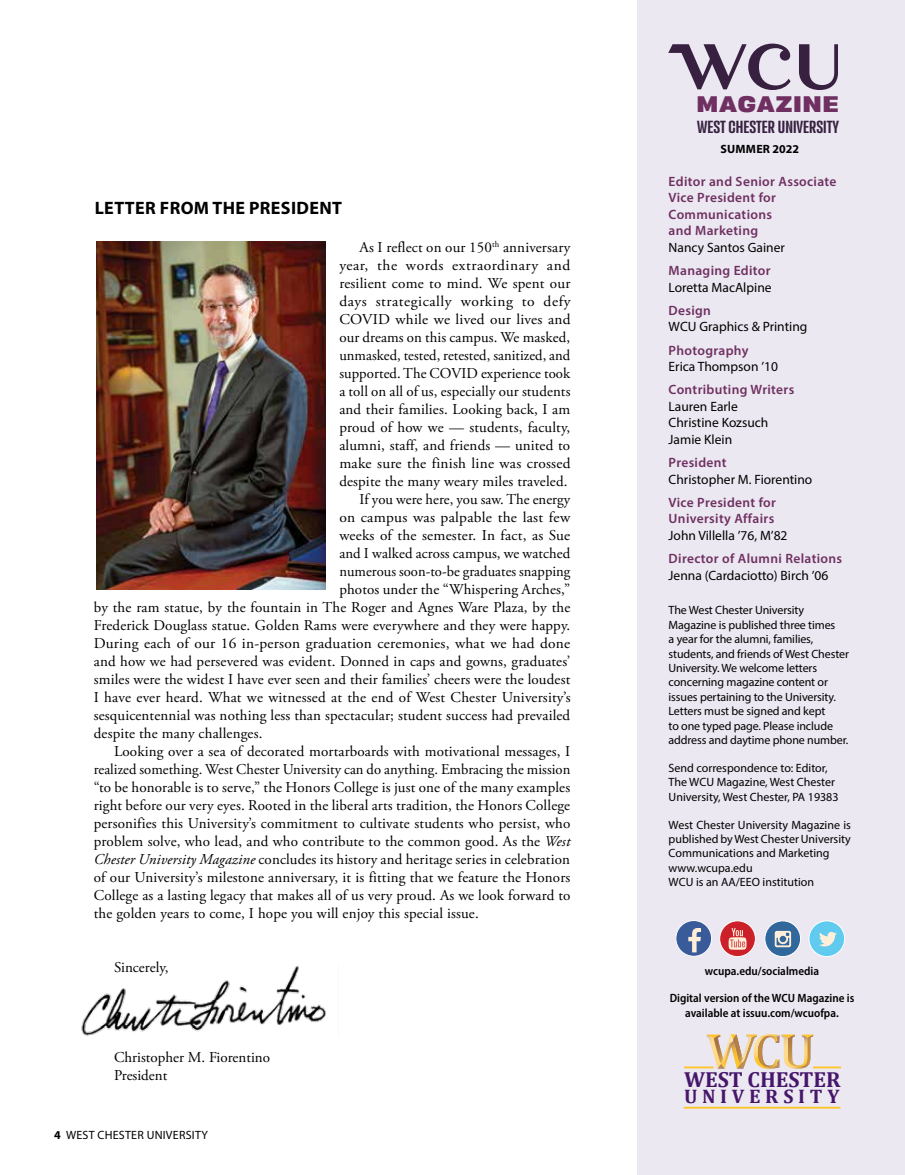
<style>
.page{position:relative;width:905px;height:1175px;background:#fff}
.page>*{position:absolute;margin:0;border:0;box-sizing:border-box;transform-origin:0 0}
.t1{font:900 22.5px "Versus";letter-spacing:.05em;color:#6f3061}
.t2{font:700 21.9px "Cambria";color:#46166b}
.t3{font:700 19.65px "Cambria";letter-spacing:.235em;color:#46166b}
.t4{font:700 18px "Myriad Pro";letter-spacing:.02em;color:#000}
.t5{font:500 17.55px "Versus";color:#382140}
.t6{font:15px/18px "Adobe Garamond Pro";letter-spacing:.01em;color:#000}
.t7{font:15px "Adobe Garamond Pro";letter-spacing:.035em;color:#000}
.t8{font:600 13.5px/16.5px "Myriad Pro";letter-spacing:.025em;color:#6f3061}
.t9{font:13.5px/16.5px "Myriad Pro";color:#000}
.t10{font:12px/14.4px "Myriad Pro";letter-spacing:-.01em;color:#000}
.t11{font:600 semi-condensed 12px/14.4px "Myriad Pro";color:#000;text-align:center}
.t12{font:12px "Myriad Pro";letter-spacing:.02em;color:#000}
.t13{font:700 12px "Myriad Pro";letter-spacing:.02em;color:#000}
.s1{font-style:italic}
.s2{font-weight:700}
</style>
<div class="page">
<div style="left:637px;top:0;width:267px;height:1174px;background:#ebe8f1"></div>
<img style="left:97px;top:242px;width:229px;height:347px">
<svg style="left:668px;top:44px;width:170px;height:46px"></svg>
<hr style="left:904px;top:0;width:1px;height:31px;background:#ffe93f">
<div style="left:676px;top:920px;width:35px;height:36px;background:#3a5b9b;border-radius:50%"></div>
<svg style="left:677px;top:922px;width:31px;height:33px"></svg>
<div style="left:675px;top:920px;width:37px;height:36px;border:1px solid #fff;border-radius:50%"></div>
<svg style="left:719px;top:920px;width:36px;height:36px"></svg>
<div style="left:723px;top:924px;width:28px;height:28px;background:#cb2129;border-radius:4px"></div>
<svg style="left:728px;top:928px;width:18px;height:21px"></svg>
<div style="left:719px;top:920px;width:36px;height:36px;border:1px solid #fff;border-radius:50%"></div>
<svg style="left:764px;top:920px;width:36px;height:36px"></svg>
<div style="left:768px;top:924px;width:28px;height:28px;background:#32679a;border-radius:4px"></div>
<svg style="left:774px;top:931px;width:17px;height:16px"></svg>
<div style="left:764px;top:920px;width:36px;height:36px;border:1px solid #fff;border-radius:50%"></div>
<svg style="left:808px;top:920px;width:36px;height:36px"></svg>
<div style="left:812px;top:924px;width:28px;height:28px;background:#62cbef;border-radius:4px"></div>
<svg style="left:819px;top:931px;width:17px;height:15px"></svg>
<div style="left:808px;top:920px;width:36px;height:36px;border:1px solid #fff;border-radius:50%"></div>
<hr style="left:813px;top:1066px;width:27px;height:2px;background:#ffc425">
<hr style="left:684px;top:1066px;width:29px;height:2px;background:#ffc425">
<hr style="left:683px;top:1106px;width:157px;height:2px;background:#ffc425">
<svg style="left:706px;top:1034px;width:107px;height:34px"></svg>
<img style="left:81px;top:965px;width:245px;height:71px">
<hr style="left:904px;top:777px;width:1px;height:397px;background:#ffe600">
<p class="t4" style="left:95px;top:196px;width:249px">LETTER FROM THE PRESIDENT</p>
<p class="t6" style="left:359px;top:239px;width:212px">As I reflect on our 150<sup>th</sup> anniversary</p>
<p class="t7" style="left:339px;top:256px;width:232px">year, the words extraordinary and</p>
<p class="t6" style="left:339px;top:275px;width:232px">resilient come to mind. We spent our</p>
<p class="t7" style="left:339px;top:292px;width:233px">days strategically working to defy</p>
<p class="t6" style="left:339px;top:311px;width:233px">COVID while we lived our lives and</p>
<p class="t6" style="left:339px;top:329px;width:232px">our dreams on this campus. We masked,</p>
<p class="t6" style="left:339px;top:347px;width:232px">unmasked, tested, retested, sanitized, and</p>
<p class="t6" style="left:339px;top:365px;width:232px">supported. The COVID experience took</p>
<p class="t6" style="left:339px;top:383px;width:232px">a toll on all of us, especially our students</p>
<p class="t6" style="left:339px;top:401px;width:232px">and their families. Looking back, I am</p>
<p class="t6" style="left:339px;top:419px;width:232px">proud of how we — students, faculty,</p>
<p class="t6" style="left:339px;top:437px;width:232px">alumni, staff, and friends — united to</p>
<p class="t6" style="left:339px;top:455px;width:232px">make sure the finish line was crossed</p>
<p class="t6" style="left:339px;top:473px;width:230px">despite the many weary miles traveled.</p>
<p class="t6" style="left:359px;top:491px;width:212px">If you were here, you saw. The energy</p>
<p class="t6" style="left:339px;top:509px;width:232px">on campus was palpable the last few</p>
<p class="t6" style="left:339px;top:527px;width:232px">weeks of the semester. In fact, as Sue</p>
<p class="t6" style="left:339px;top:545px;width:232px">and I walked across campus, we watched</p>
<p class="t6" style="left:339px;top:563px;width:232px">numerous soon-to-be graduates snapping</p>
<p class="t6" style="left:339px;top:581px;width:232px">photos under the “Whispering Arches,”</p>
<p class="t6" style="left:94px;top:599px;width:478px">by the ram statue, by the fountain in The Roger and Agnes Ware Plaza, by the</p>
<p class="t6" style="left:94px;top:617px;width:478px">Frederick Douglass statue. Golden Rams were everywhere and they were happy.</p>
<p class="t6" style="left:94px;top:635px;width:478px">During each of our 16 in-person graduation ceremonies, what we had done</p>
<p class="t6" style="left:94px;top:653px;width:478px">and how we had persevered was evident. Donned in caps and gowns, graduates’</p>
<p class="t6" style="left:94px;top:671px;width:478px">smiles were the widest I have ever seen and their families’ cheers were the loudest</p>
<p class="t6" style="left:94px;top:689px;width:478px">I have ever heard. What we witnessed at the end of West Chester University’s</p>
<p class="t6" style="left:94px;top:707px;width:478px">sesquicentennial was nothing less than spectacular; student success had prevailed</p>
<p class="t6" style="left:94px;top:725px;width:170px">despite the many challenges.</p>
<p class="t6" style="left:114px;top:743px;width:458px">Looking over a sea of decorated mortarboards with motivational messages, I</p>
<p class="t6" style="left:94px;top:761px;width:478px">realized something. West Chester University can do anything. Embracing the mission</p>
<p class="t6" style="left:94px;top:779px;width:478px">“to be honorable is to serve,” the Honors College is just one of the many examples</p>
<p class="t6" style="left:94px;top:797px;width:478px">right before our very eyes. Rooted in the liberal arts tradition, the Honors College</p>
<p class="t6" style="left:94px;top:815px;width:478px">personifies this University’s commitment to cultivate students who persist, who</p>
<p class="t6" style="left:94px;top:833px;width:478px">problem solve, who lead, and who contribute to the common good. As the <span class="s1">West</span></p>
<p class="t6" style="left:94px;top:851px;width:477px"><span class="s1">Chester University Magazine</span> concludes its history and heritage series in celebration</p>
<p class="t6" style="left:94px;top:869px;width:478px">of our University’s milestone anniversary, it is fitting that we feature the Honors</p>
<p class="t6" style="left:94px;top:887px;width:478px">College as a lasting legacy that makes all of us very proud. As we look forward to</p>
<p class="t6" style="left:94px;top:905px;width:386px">the golden years to come, I hope you will enjoy this special issue.</p>
<p class="t6" style="left:114px;top:959px;width:56px">Sincerely,</p>
<p class="t6" style="left:114px;top:1049px;width:157px">Christopher M. Fiorentino<br>President</p>
<p class="t12" style="left:54px;top:1127px;width:155px"><span class="s2">4</span> WEST CHESTER UNIVERSITY</p>
<h1 class="t1" style="left:696px;top:88px;width:143px">MAGAZINE</h1>
<p class="t5" style="left:697px;top:115px;width:143px">WEST CHESTER UNIVERSITY</p>
<p class="t13" style="left:720px;top:141px;width:80px">SUMMER 2022</p>
<p class="t8" style="left:668px;top:173px;width:169px">Editor and Senior Associate<br>Vice President for<br>Communications<br>and Marketing</p>
<p class="t9" style="left:668px;top:239px;width:118px">Nancy Santos Gainer</p>
<p class="t8" style="left:668px;top:262px;width:104px">Managing Editor</p>
<p class="t9" style="left:668px;top:278px;width:104px">Loretta MacAlpine</p>
<p class="t8" style="left:668px;top:302px;width:44px">Design</p>
<p class="t9" style="left:668px;top:318px;width:140px">WCU Graphics &amp; Printing</p>
<p class="t8" style="left:668px;top:341px;width:81px">Photography</p>
<p class="t9" style="left:668px;top:358px;width:111px">Erica Thompson ’10</p>
<p class="t8" style="left:668px;top:381px;width:127px">Contributing Writers</p>
<p class="t9" style="left:668px;top:398px;width:101px">Lauren Earle<br>Christine Kozsuch<br>Jamie Klein</p>
<p class="t8" style="left:668px;top:454px;width:60px">President</p>
<p class="t9" style="left:668px;top:470px;width:145px">Christopher M. Fiorentino</p>
<p class="t8" style="left:668px;top:493px;width:109px">Vice President for<br>University Affairs</p>
<p class="t9" style="left:668px;top:527px;width:120px">John Villella ’76, M’82</p>
<p class="t8" style="left:668px;top:550px;width:175px">Director of Alumni Relations</p>
<p class="t9" style="left:668px;top:566px;width:161px">Jenna (Cardaciotto) Birch ’06</p>
<p class="t10" style="left:668px;top:603px;width:182px">The West Chester University Magazine is published three times<br>a year for the alumni, families, students, and friends of West Chester University. We welcome letters concerning magazine content or issues pertaining to the University.<br>Letters must be signed and kept<br>to one typed page. Please include address and daytime phone number.</p>
<p class="t10" style="left:668px;top:760px;width:171px">Send correspondence to: Editor,<br>The WCU Magazine, West Chester<br>University, West Chester, PA 19383</p>
<p class="t10" style="left:668px;top:817px;width:184px">West Chester University Magazine is published by West Chester University<br>Communications and Marketing www.wcupa.edu<br>WCU is an AA/EEO institution</p>
<p class="t11" style="left:705px;top:963px;width:116px">wcupa.edu/socialmedia</p>
<p class="t11" style="left:669px;top:991px;width:186px">Digital version of the WCU Magazine is available at issuu.com/wcuofpa.</p>
<h2 class="t2" style="left:684px;top:1063px;width:158px">WEST CHESTER</h2>
<h3 class="t3" style="left:684px;top:1082px;width:157px">UNIVERSITY</h3>
</div>
